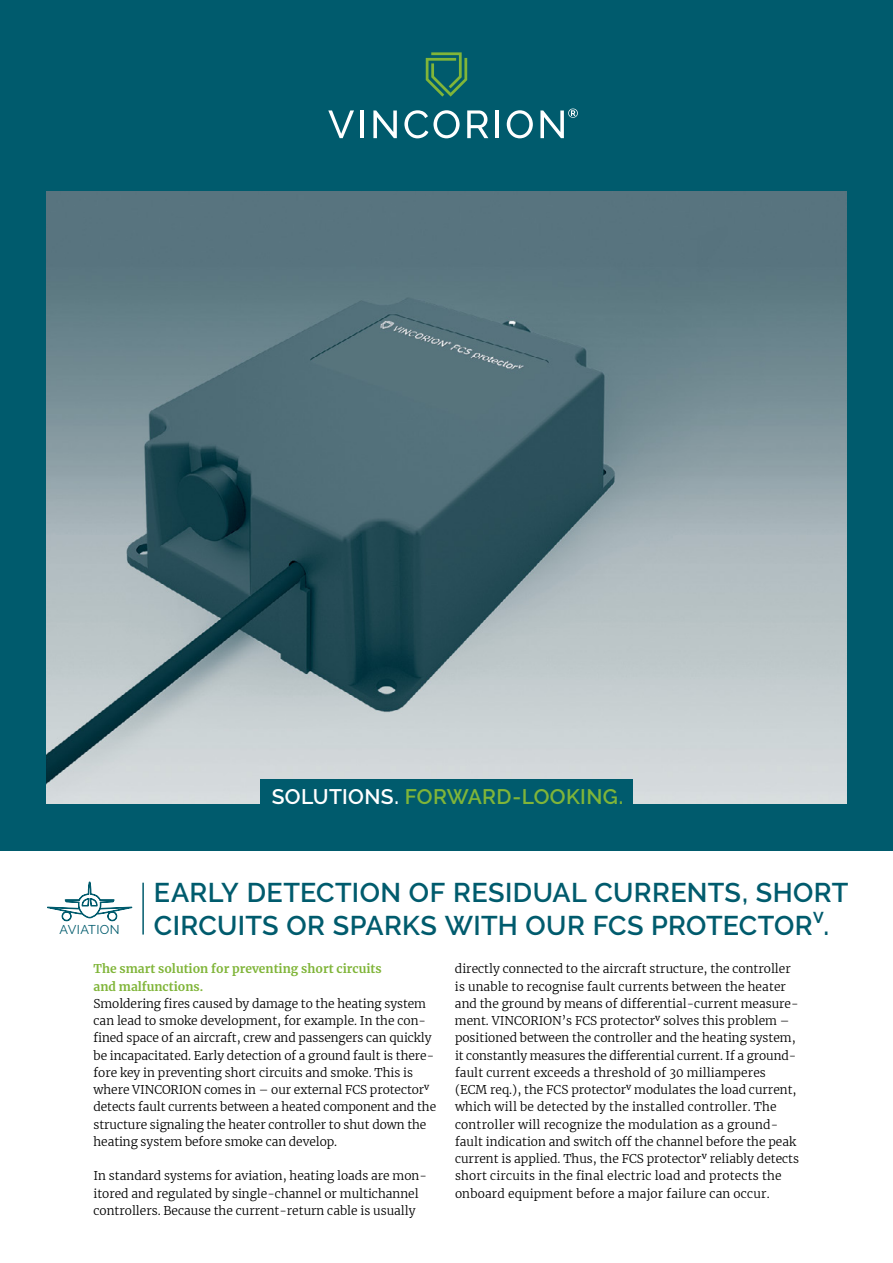
<style>
.page{position:relative;width:893px;height:1263px;background:#fff}
.page>*{position:absolute;margin:0;border:0;box-sizing:border-box;transform-origin:0 0}
.t1{font:600 27px/32.2px "Raleway";letter-spacing:.015em;color:#005b6d}
.t2{font:600 21px "Raleway";letter-spacing:.015em;color:#80b539}
.t3{font:12.75px "Raleway";letter-spacing:.025em;color:#005b6d}
.t4{font:300 12px/17.2px "Merriweather";color:#000}
.t5{font:700 12px/17.2px "Merriweather";color:#80b539}
.s1{color:#fff}
</style>
<div class="page">
<div style="left:0;top:0;width:893px;height:850px;background:#005b6d"></div>
<svg style="left:328px;top:110px;width:26px;height:28px"></svg>
<hr style="left:360px;top:110px;width:4px;height:28px;background:#fff">
<svg style="left:373px;top:110px;width:24px;height:28px"></svg>
<svg style="left:404px;top:110px;width:56px;height:28px"></svg>
<svg style="left:467px;top:110px;width:21px;height:28px"></svg>
<hr style="left:496px;top:110px;width:3px;height:28px;background:#fff">
<svg style="left:507px;top:110px;width:26px;height:28px"></svg>
<svg style="left:426px;top:52px;width:41px;height:45px"></svg>
<svg style="left:540px;top:109px;width:38px;height:29px"></svg>
<img style="left:47px;top:191px;width:799px;height:613px">
<div style="left:260px;top:779px;width:372px;height:32px;background:#005b6d"></div>
<svg style="left:47px;top:882px;width:85px;height:39px"></svg>
<hr style="left:142px;top:883px;width:2px;height:51px;background:#005b6d">
<p class="t3" style="left:60px;top:922px;width:62px">AVIATION</p>
<h2 class="t2" style="left:272px;top:784px;width:353px"><span class="s1">SOLUTIONS.</span> FORWARD-LOOKING.</h2>
<h1 class="t1" style="left:154px;top:877px;width:696px">EARLY DETECTION OF RESIDUAL CURRENTS, SHORT<br>CIRCUITS OR SPARKS WITH OUR FCS PROTECTOR<sup>V</sup>.</h1>
<p class="t5" style="left:94px;top:960px;width:290px">The smart solution for preventing short circuits and malfunctions.</p>
<p class="t4" style="left:94px;top:994px;width:344px">Smoldering fires caused by damage to the heating system can lead to smoke development, for example. In the con&shy;fined space of an aircraft, crew and passengers can quickly be incapacitated. Early detection of a ground fault is there&shy;fore key in preventing short circuits and smoke. This is where VINCORION comes in – our external FCS protector<sup>v </sup>detects fault currents between a heated component and the structure signaling the heater controller to shut down the heating system before smoke can develop.</p>
<p class="t4" style="left:94px;top:1167px;width:335px">In standard systems for aviation, heating loads are mon&shy;itored and regulated by single-channel or multichannel controllers. Because the current-return cable is usually</p>
<p class="t4" style="left:455px;top:960px;width:346px">directly connected to the aircraft structure, the controller is unable to recognise fault currents between the heater and the ground by means of differential-current measure&shy;ment. VINCORION’s FCS protector<sup>v</sup> solves this problem – positioned between the controller and the heating system, it constantly measures the differential current. If a ground&shy;fault current exceeds a threshold of 30 milliamperes (ECM req.), the FCS protector<sup>v</sup> modulates the load current, which will be detected by the installed controller. The controller will recognize the modulation as a ground&shy;fault indication and switch off the channel before the peak current is applied. Thus, the FCS protector<sup>v</sup> reliably detects short circuits in the final electric load and protects the onboard equipment before a major failure can occur.</p>
</div>
